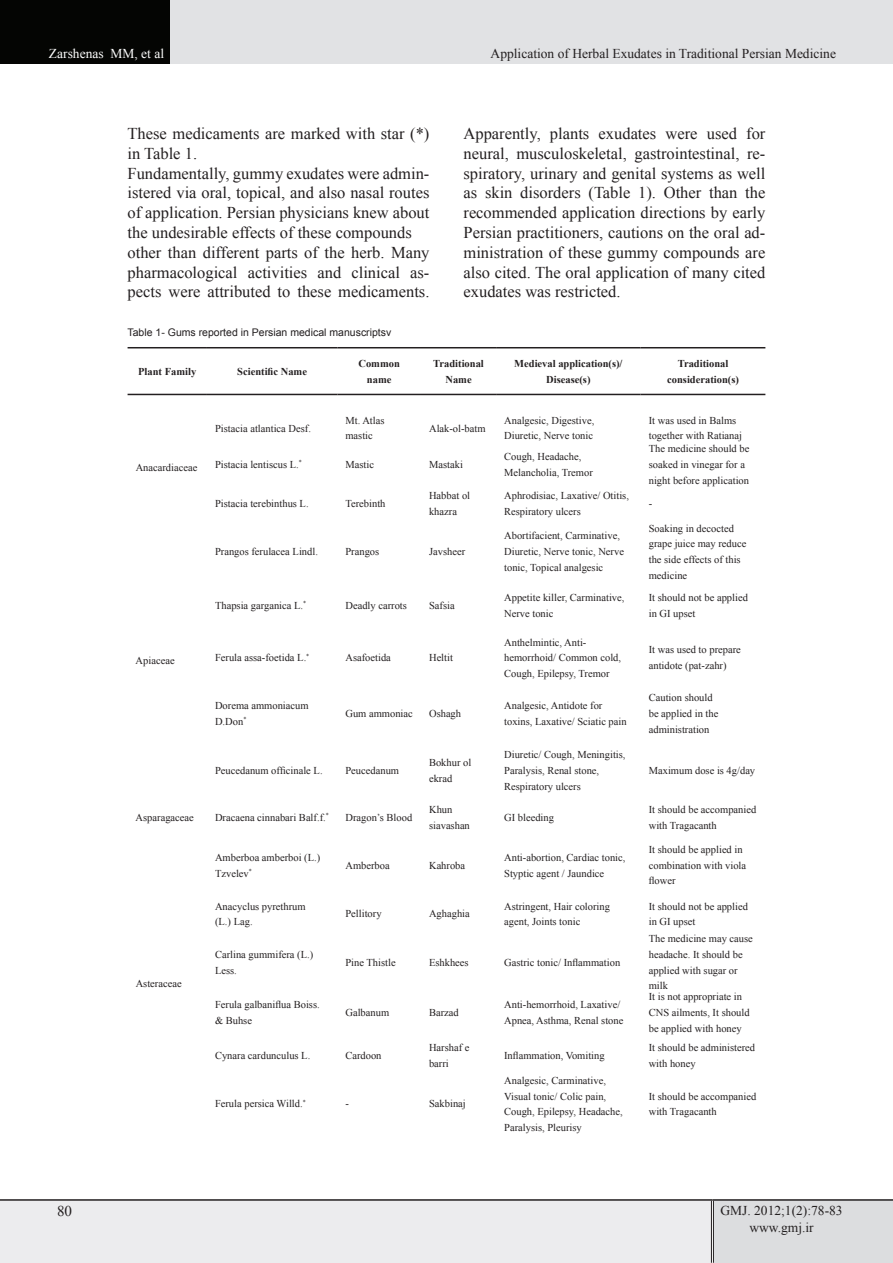
<style>
.page{position:relative;width:893px;height:1263px;background:#fff}
.page>*{position:absolute;margin:0;border:0;box-sizing:border-box;transform-origin:0 0}
.t1{font:16.5px/19.8px "Times New Roman";color:#231f20}
.t2{font:15px "Times New Roman";color:#231f20}
.t3{font:13.5px/16.2px "Times New Roman";color:#231f20;text-align:center}
.t4{font:13.5px "Times New Roman";color:#fff}
.t5{font:10.5px/15.8px "Times New Roman";color:#231f20}
.t6{font:700 10.5px/15.8px "Times New Roman";color:#231f20;text-align:center}
.t7{font:10.5px "Arial";color:#231f20}
</style>
<div class="page">
<hr style="left:128px;top:347px;width:79px;height:1px;background:#231f20">
<hr style="left:207px;top:347px;width:130px;height:1px;background:#231f20">
<hr style="left:337px;top:347px;width:84px;height:1px;background:#231f20">
<hr style="left:421px;top:347px;width:75px;height:1px;background:#231f20">
<hr style="left:496px;top:347px;width:145px;height:1px;background:#231f20">
<hr style="left:641px;top:347px;width:124px;height:1px;background:#231f20">
<hr style="left:128px;top:394px;width:79px;height:1px;background:#231f20">
<hr style="left:207px;top:394px;width:130px;height:1px;background:#231f20">
<hr style="left:337px;top:394px;width:84px;height:1px;background:#231f20">
<hr style="left:421px;top:394px;width:75px;height:1px;background:#231f20">
<hr style="left:496px;top:394px;width:145px;height:1px;background:#231f20">
<hr style="left:641px;top:394px;width:124px;height:1px;background:#231f20">
<div style="left:0;top:0;width:170px;height:64px;background:#040503"></div>
<div style="left:170px;top:0;width:723px;height:64px;background:#e1e2e4"></div>
<div style="left:0;top:1200px;width:712px;height:63px;background:#ececee"></div>
<div style="left:712px;top:1200px;width:181px;height:63px;background:#dcdddf"></div>
<hr style="left:711px;top:1201px;width:3px;height:62px;background:#fff">
<hr style="left:711px;top:1201px;width:1px;height:62px;background:#231f20">
<hr style="left:713px;top:1201px;width:1px;height:62px;background:#231f20">
<hr style="left:0;top:1199px;width:712px;height:2px;background:#231f20">
<hr style="left:712px;top:1199px;width:181px;height:2px;background:#231f20">
<p class="t4" style="left:49px;top:44px;width:117px">Zarshenas MM, et al</p>
<p class="t3" style="left:491px;top:45px;width:347px">Application of Herbal Exudates in Traditional Persian Medicine</p>
<p class="t1" style="left:128px;top:123px;width:303px">These medicaments are marked with star (*) in Table 1.<br>Fundamentally, gummy exudates were admin&shy;istered via oral, topical, and also nasal routes of application. Persian physicians knew about the undesirable effects of these compounds other than different parts of the herb. Many pharmacological activities and clinical as&shy;pects were attributed to these medicaments.</p>
<p class="t1" style="left:463px;top:123px;width:303px;text-align:justify">Apparently, plants exudates were used for neural, musculoskeletal, gastrointestinal, re&shy;spiratory, urinary and genital systems as well as skin disorders (Table 1). Other than the recommended application directions by early Persian practitioners, cautions on the oral ad&shy;ministration of these gummy compounds are also cited. The oral application of many cited exudates was restricted.</p>
<p class="t7" style="left:128px;top:326px;width:265px">Table 1- Gums reported in Persian medical manuscriptsv</p>
<p class="t6" style="left:138px;top:363px;width:60px">Plant Family</p>
<p class="t6" style="left:237px;top:363px;width:71px">Scientific Name</p>
<p class="t6" style="left:358px;top:355px;width:43px">Common name</p>
<p class="t6" style="left:433px;top:355px;width:52px">Traditional<br>Name</p>
<p class="t6" style="left:514px;top:355px;width:110px">Medieval application(s)/<br>Disease(s)</p>
<p class="t6" style="left:667px;top:355px;width:73px">Traditional consideration(s)</p>
<p class="t5" style="left:136px;top:459px;width:63px">Anacardiaceae</p>
<p class="t5" style="left:136px;top:653px;width:41px">Apiaceae</p>
<p class="t5" style="left:215px;top:420px;width:97px">Pistacia atlantica Desf.</p>
<p class="t5" style="left:345px;top:412px;width:41px">Mt. Atlas mastic</p>
<p class="t5" style="left:429px;top:420px;width:58px">Alak-ol-batm</p>
<p class="t5" style="left:504px;top:412px;width:92px">Analgesic, Digestive,<br>Diuretic, Nerve tonic</p>
<p class="t5" style="left:649px;top:412px;width:95px">It was used in Balms together with Ratianaj</p>
<p class="t5" style="left:215px;top:456px;width:88px">Pistacia lentiscus L.<sup>*</sup></p>
<p class="t5" style="left:345px;top:456px;width:30px">Mastic</p>
<p class="t5" style="left:429px;top:456px;width:35px">Mastaki</p>
<p class="t5" style="left:504px;top:448px;width:90px">Cough, Headache,<br>Melancholia, Tremor</p>
<p class="t5" style="left:649px;top:440px;width:102px">The medicine should be soaked in vinegar for a night before application</p>
<p class="t5" style="left:215px;top:495px;width:95px">Pistacia terebinthus L.</p>
<p class="t5" style="left:345px;top:495px;width:42px">Terebinth</p>
<p class="t5" style="left:429px;top:488px;width:43px">Habbat ol khazra</p>
<p class="t5" style="left:504px;top:488px;width:126px">Aphrodisiac, Laxative/ Otitis,<br>Respiratory ulcers</p>
<p class="t5" style="left:649px;top:495px;width:5px">-</p>
<p class="t5" style="left:215px;top:544px;width:104px">Prangos ferulacea Lindl.</p>
<p class="t5" style="left:345px;top:544px;width:35px">Prangos</p>
<p class="t5" style="left:429px;top:544px;width:38px">Javsheer</p>
<p class="t5" style="left:504px;top:528px;width:121px">Abortifacient, Carminative,<br>Diuretic, Nerve tonic, Nerve tonic, Topical analgesic</p>
<p class="t5" style="left:649px;top:520px;width:99px">Soaking in decocted grape juice may reduce the side effects of this medicine</p>
<p class="t5" style="left:215px;top:597px;width:93px">Thapsia garganica L.<sup>*</sup></p>
<p class="t5" style="left:345px;top:597px;width:63px">Deadly carrots</p>
<p class="t5" style="left:429px;top:597px;width:27px">Safsia</p>
<p class="t5" style="left:504px;top:589px;width:122px">Appetite killer, Carminative,<br>Nerve tonic</p>
<p class="t5" style="left:649px;top:589px;width:101px">It should not be applied in GI upset</p>
<p class="t5" style="left:215px;top:650px;width:96px">Ferula assa-foetida L.<sup>*</sup></p>
<p class="t5" style="left:345px;top:650px;width:47px">Asafoetida</p>
<p class="t5" style="left:429px;top:650px;width:25px">Heltit</p>
<p class="t5" style="left:504px;top:634px;width:118px">Anthelmintic, Anti&shy;hemorrhoid/ Common cold,<br>Cough, Epilepsy, Tremor</p>
<p class="t5" style="left:649px;top:642px;width:94px">It was used to prepare antidote (pat-zahr)</p>
<p class="t5" style="left:215px;top:698px;width:95px">Dorema ammoniacum<br>D.Don<sup>*</sup></p>
<p class="t5" style="left:345px;top:705px;width:69px">Gum ammoniac</p>
<p class="t5" style="left:429px;top:705px;width:34px">Oshagh</p>
<p class="t5" style="left:504px;top:698px;width:124px">Analgesic, Antidote for toxins, Laxative/ Sciatic pain</p>
<p class="t5" style="left:649px;top:690px;width:71px">Caution should be applied in the administration</p>
<p class="t5" style="left:215px;top:762px;width:109px">Peucedanum officinale L.</p>
<p class="t5" style="left:345px;top:762px;width:55px">Peucedanum</p>
<p class="t5" style="left:429px;top:754px;width:44px">Bokhur ol ekrad</p>
<p class="t5" style="left:504px;top:746px;width:123px">Diuretic/ Cough, Meningitis,<br>Paralysis, Renal stone,<br>Respiratory ulcers</p>
<p class="t5" style="left:649px;top:762px;width:108px">Maximum dose is 4g/day</p>
<p class="t5" style="left:136px;top:809px;width:60px">Asparagaceae</p>
<p class="t5" style="left:215px;top:809px;width:115px">Dracaena cinnabari Balf.f.<sup>*</sup></p>
<p class="t5" style="left:345px;top:809px;width:68px">Dragon’s Blood</p>
<p class="t5" style="left:429px;top:801px;width:42px">Khun siavashan</p>
<p class="t5" style="left:504px;top:809px;width:51px">GI bleeding</p>
<p class="t5" style="left:649px;top:801px;width:109px">It should be accompanied with Tragacanth</p>
<p class="t5" style="left:136px;top:976px;width:48px">Asteraceae</p>
<p class="t5" style="left:215px;top:849px;width:107px">Amberboa amberboi (L.)<br>Tzvelev<sup>*</sup></p>
<p class="t5" style="left:345px;top:857px;width:46px">Amberboa</p>
<p class="t5" style="left:429px;top:857px;width:38px">Kahroba</p>
<p class="t5" style="left:504px;top:849px;width:123px">Anti-abortion, Cardiac tonic,<br>Styptic agent / Jaundice</p>
<p class="t5" style="left:649px;top:841px;width:99px">It should be applied in combination with viola flower</p>
<p class="t5" style="left:215px;top:898px;width:92px">Anacyclus pyrethrum (L.) Lag.</p>
<p class="t5" style="left:345px;top:906px;width:38px">Pellitory</p>
<p class="t5" style="left:429px;top:906px;width:42px">Aghaghia</p>
<p class="t5" style="left:504px;top:898px;width:107px">Astringent, Hair coloring agent, Joints tonic</p>
<p class="t5" style="left:649px;top:898px;width:101px">It should not be applied in GI upset</p>
<p class="t5" style="left:215px;top:946px;width:100px">Carlina gummifera (L.)<br>Less.</p>
<p class="t5" style="left:345px;top:954px;width:52px">Pine Thistle</p>
<p class="t5" style="left:429px;top:954px;width:41px">Eshkhees</p>
<p class="t5" style="left:504px;top:954px;width:118px">Gastric tonic/ Inflammation</p>
<p class="t5" style="left:649px;top:930px;width:106px">The medicine may cause headache. It should be applied with sugar or milk</p>
<p class="t5" style="left:215px;top:997px;width:106px">Ferula galbaniflua Boiss. &amp; Buhse</p>
<p class="t5" style="left:345px;top:1004px;width:45px">Galbanum</p>
<p class="t5" style="left:429px;top:1004px;width:31px">Barzad</p>
<p class="t5" style="left:504px;top:997px;width:121px">Anti-hemorrhoid, Laxative/<br>Apnea, Asthma, Renal stone</p>
<p class="t5" style="left:649px;top:989px;width:102px">It is not appropriate in<br>CNS ailments, It should be applied with honey</p>
<p class="t5" style="left:215px;top:1047px;width:97px">Cynara cardunculus L.</p>
<p class="t5" style="left:345px;top:1047px;width:38px">Cardoon</p>
<p class="t5" style="left:429px;top:1039px;width:42px">Harshaf e barri</p>
<p class="t5" style="left:504px;top:1047px;width:102px">Inflammation, Vomiting</p>
<p class="t5" style="left:649px;top:1039px;width:108px">It should be administered with honey</p>
<p class="t5" style="left:215px;top:1096px;width:92px">Ferula persica Willd.<sup>*</sup></p>
<p class="t5" style="left:345px;top:1096px;width:5px">-</p>
<p class="t5" style="left:429px;top:1096px;width:38px">Sakbinaj</p>
<p class="t5" style="left:504px;top:1072px;width:120px">Analgesic, Carminative,<br>Visual tonic/ Colic pain,<br>Cough, Epilepsy, Headache,<br>Paralysis, Pleurisy</p>
<p class="t5" style="left:649px;top:1088px;width:109px">It should be accompanied with Tragacanth</p>
<h2 class="t2" style="left:57px;top:1201px;width:16px">80</h2>
<p class="t3" style="left:720px;top:1202px;width:124px">GMJ. 2012;1(2):78-83 www.gmj.ir</p>
</div>
